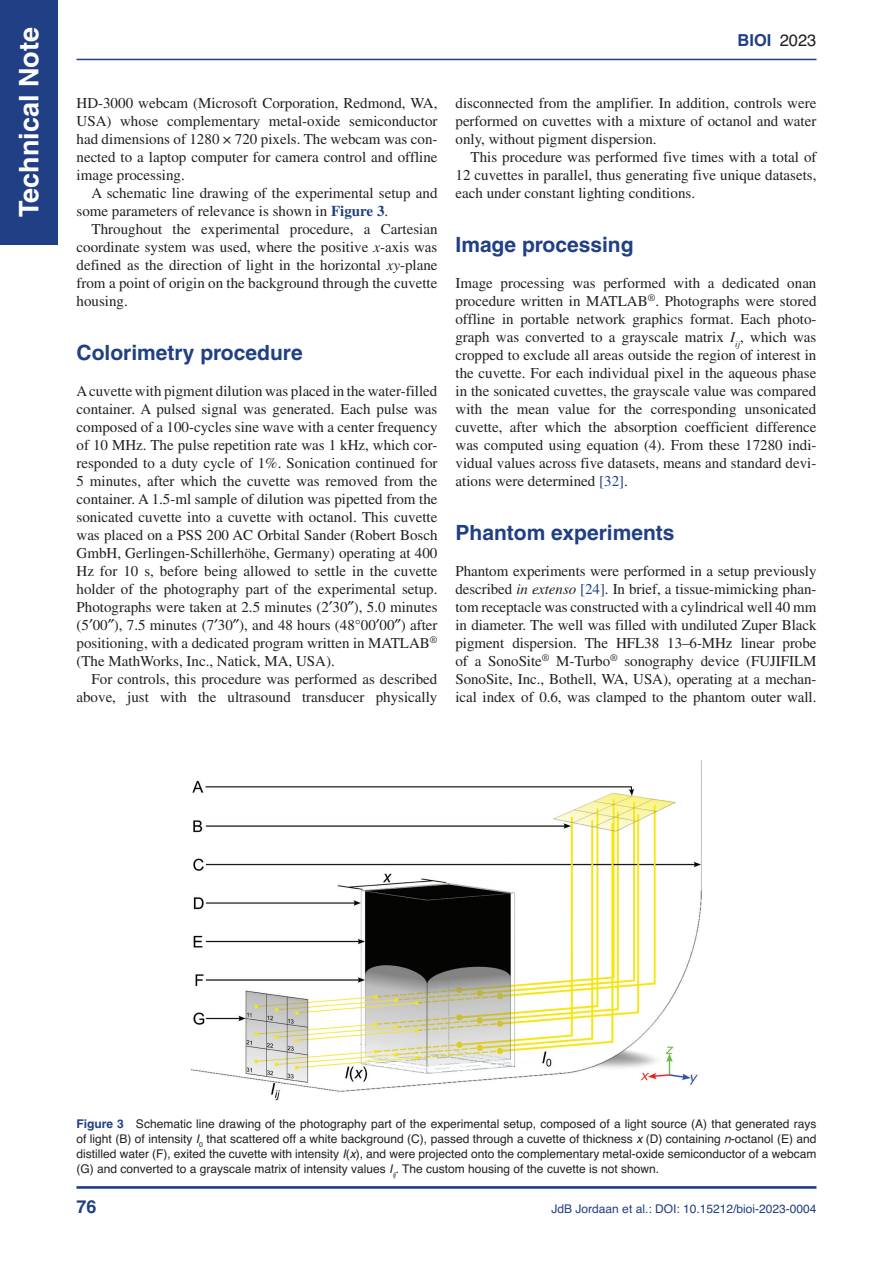
<style>
.page{position:relative;width:893px;height:1263px;background:#fff}
.page>*{position:absolute;margin:0;border:0;box-sizing:border-box;transform-origin:0 0}
.t1{font:700 27px "Helvetica";color:#fff}
.t2{font:700 21px "Helvetica";color:#213f84}
.t3{font:700 18px "Helvetica";color:#213f84}
.t4{font:700 16.5px "Helvetica";color:#213f84}
.t5{font:15px/18px "Times";color:#231f20;text-align:justify}
.t6{font:12px/15px "Helvetica";color:#231f20;text-align:justify}
.t7{font:12px "Helvetica";color:#213f84}
.s1{font-weight:400;color:#231f20}
.s2{font-weight:700;color:#213f84}
.s3{font-style:italic}
.s4{color:#213f84}
</style>
<div class="page">
<hr style="left:76px;top:1186px;width:740px;height:3px;background:#213f84">
<img style="left:191px;top:760px;width:511px;height:340px">
<hr style="left:76px;top:59px;width:740px;height:1px;background:#213f84">
<div style="left:0;top:0;width:58px;height:245px;background:#213f84"></div>
<h1 class="t1" style="left:13px;top:217px;width:192px;rotate:-90deg">Technical Note</h1>
<p class="t4" style="left:738px;top:30px;width:80px">BIOI <span class="s1">2023</span></p>
<p class="t5" style="left:76px;top:94px;width:363px">HD-3000 webcam (Microsoft Corporation, Redmond, WA, USA) whose complementary metal-oxide semiconductor had dimensions of 1280 × 720 pixels. The webcam was con&shy;nected to a laptop computer for camera control and offline image processing.</p>
<p class="t5" style="left:76px;top:184px;width:362px;text-indent:15px">A schematic line drawing of the experimental setup and some parameters of relevance is shown in <span class="s2">Figure 3</span>.</p>
<p class="t5" style="left:76px;top:220px;width:362px;text-indent:15px">Throughout the experimental procedure, a Cartesian coordinate system was used, where the positive <span class="s3">x</span>-axis was defined as the direction of light in the horizontal <span class="s3">xy</span>-plane from a point of origin on the background through the cuvette housing.</p>
<h2 class="t2" style="left:76px;top:340px;width:228px">Colorimetry procedure</h2>
<p class="t5" style="left:76px;top:382px;width:363px">A cuvette with pigment dilution was placed in the water-filled container. A pulsed signal was generated. Each pulse was composed of a 100-cycles sine wave with a center frequency of 10 MHz. The pulse repetition rate was 1 kHz, which cor&shy;responded to a duty cycle of 1%. Sonication continued for 5 minutes, after which the cuvette was removed from the container. A 1.5-ml sample of dilution was pipetted from the sonicated cuvette into a cuvette with octanol. This cuvette was placed on a PSS 200 AC Orbital Sander (Robert Bosch GmbH, Gerlingen-Schillerhöhe, Germany) operating at 400<br>Hz for 10 s, before being allowed to settle in the cuvette holder of the photography part of the experimental setup.<br>Photographs were taken at 2.5 minutes (2 30 ), 5.0 minutes (5 00 ), 7.5 minutes (7 30 ), and 48 hours (48°00 00 ) after positioning, with a dedicated program written in MATLAB<sup>® </sup>(The MathWorks, Inc., Natick, MA, USA).</p>
<p class="t5" style="left:76px;top:670px;width:362px;text-align:right">For controls, this procedure was performed as described above, just with the ultrasound transducer physically</p>
<p class="t5" style="left:455px;top:94px;width:362px">disconnected from the amplifier. In addition, controls were performed on cuvettes with a mixture of octanol and water only, without pigment dispersion.</p>
<p class="t5" style="left:455px;top:148px;width:362px;text-indent:15px">This procedure was performed five times with a total of 12 cuvettes in parallel, thus generating five unique datasets, each under constant lighting conditions.</p>
<h2 class="t2" style="left:455px;top:232px;width:180px">Image processing</h2>
<p class="t5" style="left:455px;top:274px;width:362px">Image processing was performed with a dedicated onan procedure written in MATLAB<sup>®</sup>. Photographs were stored offline in portable network graphics format. Each photo&shy;graph was converted to a grayscale matrix <span class="s3">I</span><sub>ij</sub>, which was cropped to exclude all areas outside the region of interest in the cuvette. For each individual pixel in the aqueous phase in the sonicated cuvettes, the grayscale value was compared with the mean value for the corresponding unsonicated cuvette, after which the absorption coefficient difference was computed using equation (4). From these 17280 indi&shy;vidual values across five datasets, means and standard devi&shy;ations were determined <span class="s4">[32]</span>.</p>
<h2 class="t2" style="left:455px;top:520px;width:221px">Phantom experiments</h2>
<p class="t5" style="left:455px;top:562px;width:362px">Phantom experiments were performed in a setup previously described <span class="s3">in extenso</span> <span class="s4">[24]</span>. In brief, a tissue-mimicking phan&shy;tom receptacle was constructed with a cylindrical well 40 mm in diameter. The well was filled with undiluted Zuper Black pigment dispersion. The HFL38 13–6-MHz linear probe of a SonoSite<sup>®</sup> M-Turbo<sup>®</sup> sonography device (FUJIFILM SonoSite, Inc., Bothell, WA, USA), operating at a mechan&shy;ical index of 0.6, was clamped to the phantom outer wall.</p>
<p class="t6" style="left:76px;top:1115px;width:741px"><span class="s2">Figure 3</span> Schematic line drawing of the photography part of the experimental setup, composed of a light source (A) that generated rays of light (B) of intensity <span class="s3">I</span><sub>0</sub> that scattered off a white background (C), passed through a cuvette of thickness <span class="s3">x</span> (D) containing <span class="s3">n</span>-octanol (E) and distilled water (F), exited the cuvette with intensity <span class="s3">I</span>(<span class="s3">x</span>), and were projected onto the complementary metal-oxide semiconductor of a webcam (G) and converted to a grayscale matrix of intensity values <span class="s3">I</span><sub>ij</sub>. The custom housing of the cuvette is not shown.</p>
<p class="t3" style="left:76px;top:1195px;width:22px">76</p>
<p class="t7" style="left:552px;top:1201px;width:266px">JdB Jordaan et al.: DOI: 10.15212/bioi-2023-0004</p>
</div>
